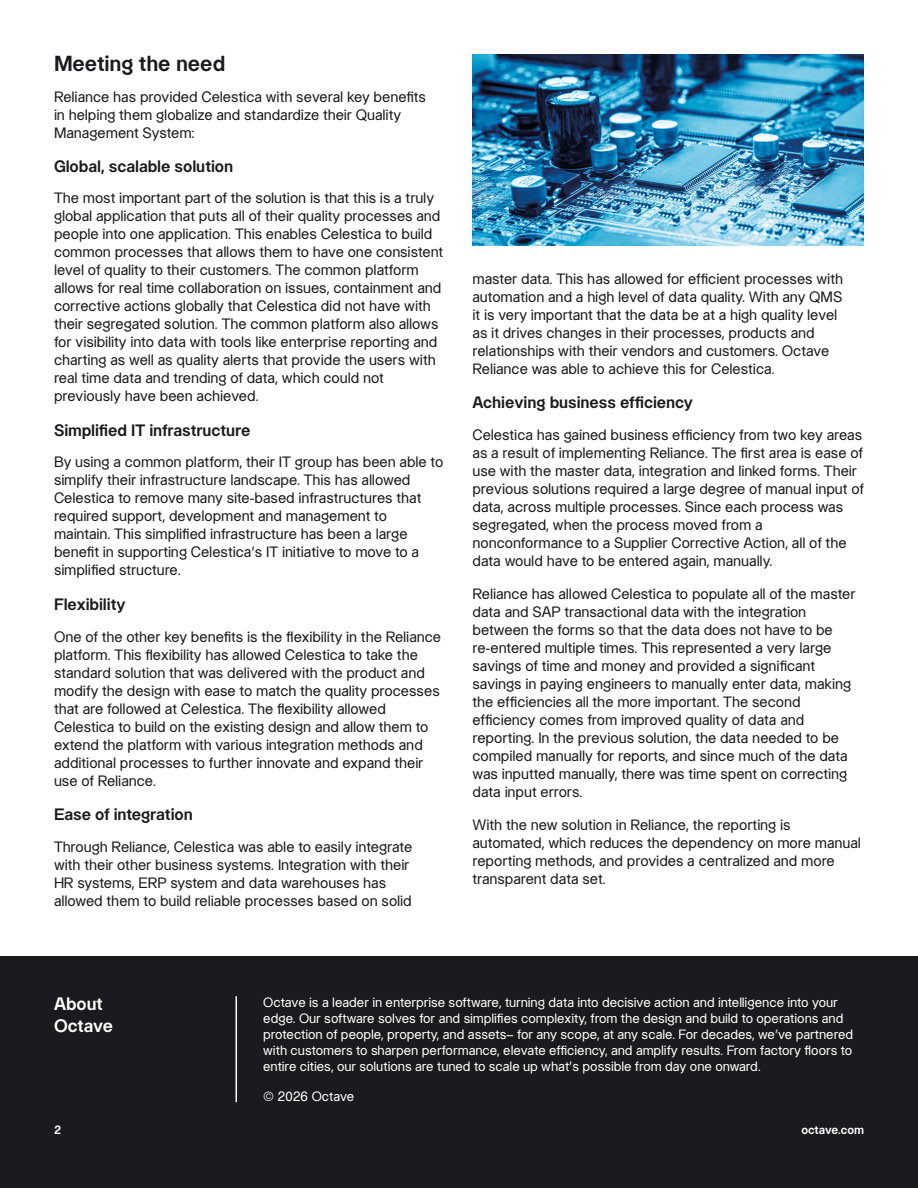
<style>
.page{position:relative;width:918px;height:1188px;background:#fff}
.page>*{position:absolute;margin:0;border:0;box-sizing:border-box;transform-origin:0 0}
.Body_Heading_14_5pt{font:600 21.75px "Octave Sans";color:#1a1a1f}
.Boilerplate_Heading__White{font:600 18px/21.6px "Octave Sans";color:#fff}
.Body_Sub-head_11pt{font:600 16.5px "Octave Sans";letter-spacing:-.01em;color:#1a1a1f}
.Body_10pt{font:15px/18px "Octave Sans";color:#1a1a1f}
.Body_Heading_14_5pt-2{font:15px/18px "Octave Sans";color:#1a1a1f}
.Boilerplate_Body__White{font:13.5px/16.2px "Octave Sans";letter-spacing:-.005em;color:#fff}
.Footer_R_align{font:600 12px "Octave Sans";letter-spacing:-.01em;color:#fff}
.Footer_L_align{font:600 12px "Octave Sans";color:#fff}
</style>
<div class="page">
<img style="left:472px;top:54px;width:392px;height:191px">
<div style="left:0;top:956px;width:918px;height:232px;background:#1a1a1f"></div>
<hr style="left:236px;top:996px;width:1px;height:106px;background:#fff">
<p class="Body_Heading_14_5pt" style="left:54px;top:50px;width:173px">Meeting the need</p>
<p class="Body_Heading_14_5pt-2" style="left:54px;top:88px;width:374px">Reliance has provided Celestica with several key benefits in helping them globalize and standardize their Quality<br>Management System:</p>
<p class="Body_Sub-head_11pt" style="left:54px;top:155px;width:181px">Global, scalable solution</p>
<p class="Body_10pt" style="left:54px;top:189px;width:391px">The most important part of the solution is that this is a truly global application that puts all of their quality processes and people into one application. This enables Celestica to build common processes that allows them to have one consistent level of quality to their customers. The common platform allows for real time collaboration on issues, containment and corrective actions globally that Celestica did not have with their segregated solution. The common platform also allows for visibility into data with tools like enterprise reporting and charting as well as quality alerts that provide the users with real time data and trending of data, which could not previously have been achieved.</p>
<p class="Body_Sub-head_11pt" style="left:54px;top:420px;width:198px">Simplified IT infrastructure</p>
<p class="Body_10pt" style="left:54px;top:453px;width:391px">By using a common platform, their IT group has been able to simplify their infrastructure landscape. This has allowed Celestica to remove many site-based infrastructures that required support, development and management to maintain. This simplified infrastructure has been a large benefit in supporting Celestica’s IT initiative to move to a simplified structure.</p>
<p class="Body_Sub-head_11pt" style="left:54px;top:594px;width:73px">Flexibility</p>
<p class="Body_10pt" style="left:54px;top:627px;width:389px">One of the other key benefits is the flexibility in the Reliance platform. This flexibility has allowed Celestica to take the standard solution that was delivered with the product and modify the design with ease to match the quality processes that are followed at Celestica. The flexibility allowed Celestica to build on the existing design and allow them to extend the platform with various integration methods and additional processes to further innovate and expand their use of Reliance.</p>
<p class="Body_Sub-head_11pt" style="left:54px;top:804px;width:140px">Ease of integration</p>
<p class="Body_10pt" style="left:54px;top:837px;width:360px">Through Reliance, Celestica was able to easily integrate with their other business systems. Integration with their HR systems, ERP system and data warehouses has allowed them to build reliable processes based on solid</p>
<p class="Body_10pt" style="left:472px;top:269px;width:372px">master data. This has allowed for efficient processes with automation and a high level of data quality. With any QMS it is very important that the data be at a high quality level as it drives changes in their processes, products and relationships with their vendors and customers. Octave Reliance was able to achieve this for Celestica.</p>
<p class="Body_Sub-head_11pt" style="left:472px;top:392px;width:222px">Achieving business efficiency</p>
<p class="Body_10pt" style="left:472px;top:426px;width:393px">Celestica has gained business efficiency from two key areas as a result of implementing Reliance. The first area is ease of use with the master data, integration and linked forms. Their previous solutions required a large degree of manual input of data, across multiple processes. Since each process was segregated, when the process moved from a nonconformance to a Supplier Corrective Action, all of the data would have to be entered again, manually.</p>
<p class="Body_10pt" style="left:472px;top:585px;width:385px">Reliance has allowed Celestica to populate all of the master data and SAP transactional data with the integration between the forms so that the data does not have to be re-entered multiple times. This represented a very large savings of time and money and provided a significant savings in paying engineers to manually enter data, making the efficiencies all the more important. The second efficiency comes from improved quality of data and reporting. In the previous solution, the data needed to be compiled manually for reports, and since much of the data was inputted manually, there was time spent on correcting data input errors.</p>
<p class="Body_10pt" style="left:472px;top:816px;width:390px">With the new solution in Reliance, the reporting is automated, which reduces the dependency on more manual reporting methods, and provides a centralized and more transparent data set.</p>
<p class="Boilerplate_Heading__White" style="left:54px;top:993px;width:60px">About<br>Octave</p>
<p class="Boilerplate_Body__White" style="left:263px;top:994px;width:591px">Octave is a leader in enterprise software, turning data into decisive action and intelligence into your edge. Our software solves for and simplifies complexity, from the design and build to operations and protection of people, property, and assets– for any scope, at any scale. For decades, we’ve partnered with customers to sharpen performance, elevate efficiency, and amplify results. From factory floors to entire cities, our solutions are tuned to scale up what’s possible from day one onward.</p>
<p class="Boilerplate_Body__White" style="left:263px;top:1088px;width:93px">© 2026 Octave</p>
<p class="Footer_L_align" style="left:54px;top:1122px;width:9px">2</p>
<p class="Footer_R_align" style="left:801px;top:1122px;width:64px">octave.com</p>
</div>
